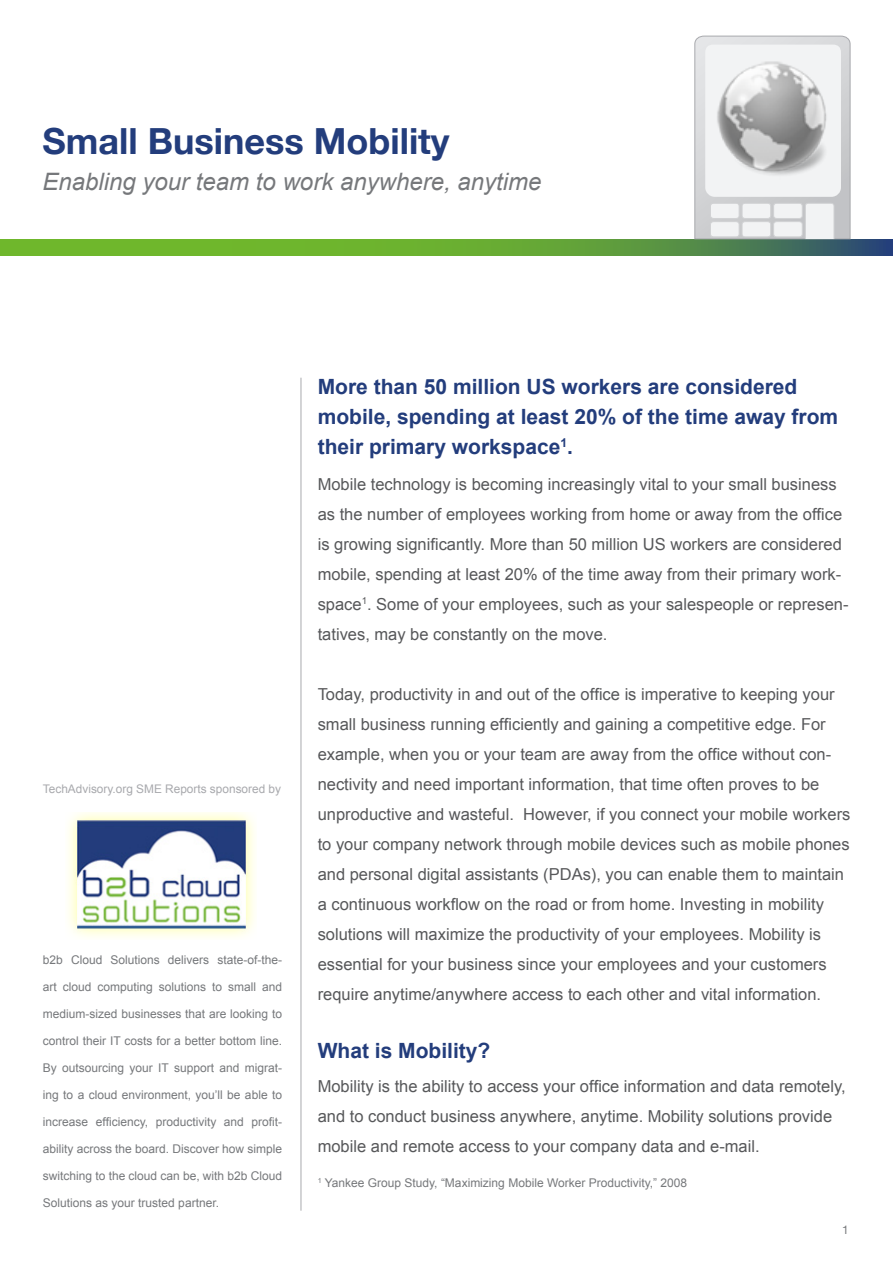
<style>
.page{position:relative;width:893px;height:1263px;background:#fff}
.page>*{position:absolute;margin:0;border:0;box-sizing:border-box;transform-origin:0 0}
.t1{font:700 36px "Helvetica Neue";color:#233d7c}
.t2{font:italic 24px "Arial";color:#76787b}
.t3{font:700 21px/30px "Arial";color:#233d7c}
.t4{font:16.5px/30px "Arial";color:#57585a}
.t5{font:12px "Arial";color:#76787b}
.t6{font:12px "Helvetica Neue";color:#76787b}
.t7{font:11.85px "Arial";color:#a8a9ad}
</style>
<div class="page">
<svg style="left:0;top:240px;width:893px;height:15px;background:#609e3b"></svg>
<hr style="left:301px;top:378px;width:1px;height:833px;background:#a8a9ad">
<img style="left:68px;top:813px;width:187px;height:124px">
<svg style="left:694px;top:35px;width:157px;height:205px"></svg>
<div style="left:742px;top:222px;width:29px;height:15px;background:#f2f3f4;border-radius:3px"></div>
<div style="left:742px;top:221px;width:29px;height:16px;border:1px solid #d1d2d4;border-radius:3px"></div>
<div style="left:774px;top:222px;width:28px;height:15px;background:#f2f3f4;border-radius:3px"></div>
<div style="left:773px;top:221px;width:30px;height:16px;border:1px solid #d1d2d4;border-radius:3px"></div>
<p class="t1" style="left:43px;top:119px;width:409px">Small Business Mobility</p>
<p class="t2" style="left:43px;top:166px;width:500px">Enabling your team to work anywhere, anytime</p>
<p class="t7" style="left:43px;top:781px;width:240px">TechAdvisory.org SME Reports sponsored by</p>
<p class="t5" style="left:43px;top:952px;width:241px">b2b Cloud Solutions delivers state-of-the-</p>
<p class="t5" style="left:43px;top:979px;width:241px">art cloud computing solutions to small and</p>
<p class="t5" style="left:43px;top:1006px;width:241px">medium-sized businesses that are looking to</p>
<p class="t5" style="left:43px;top:1033px;width:241px">control their IT costs for a better bottom line.</p>
<p class="t5" style="left:43px;top:1060px;width:241px">By outsourcing your IT support and migrat-</p>
<p class="t5" style="left:43px;top:1087px;width:241px">ing to a cloud environment, you’ll be able to</p>
<p class="t5" style="left:43px;top:1114px;width:241px">increase efficiency, productivity and profit-</p>
<p class="t5" style="left:43px;top:1141px;width:241px">ability across the board. Discover how simple</p>
<p class="t5" style="left:43px;top:1168px;width:241px">switching to the cloud can be, with b2b Cloud</p>
<p class="t5" style="left:43px;top:1195px;width:178px">Solutions as your trusted partner.</p>
<p class="t3" style="left:318px;top:372px;width:522px">More than 50 million US workers are considered mobile, spending at least 20% of the time away from their primary workspace<sup>1</sup>.</p>
<p class="t4" style="left:318px;top:469px;width:532px">Mobile technology is becoming increasingly vital to your small business as the number of employees working from home or away from the office is growing significantly. More than 50 million US workers are considered mobile, spending at least 20% of the time away from their primary work&shy;space<sup>1</sup>. Some of your employees, such as your salespeople or represen&shy;tatives, may be constantly on the move.</p>
<p class="t4" style="left:318px;top:679px;width:534px">Today, productivity in and out of the office is imperative to keeping your small business running efficiently and gaining a competitive edge. For example, when you or your team are away from the office without con&shy;nectivity and need important information, that time often proves to be unproductive and wasteful. However, if you connect your mobile workers to your company network through mobile devices such as mobile phones and personal digital assistants (PDAs), you can enable them to maintain a continuous workflow on the road or from home. Investing in mobility solutions will maximize the productivity of your employees. Mobility is essential for your business since your employees and your customers require anytime/anywhere access to each other and vital information.</p>
<p class="t3" style="left:318px;top:1036px;width:174px">What is Mobility?</p>
<p class="t4" style="left:318px;top:1072px;width:529px">Mobility is the ability to access your office information and data remotely, and to conduct business anywhere, anytime. Mobility solutions provide mobile and remote access to your company data and e-mail.</p>
<p class="t5" style="left:318px;top:1175px;width:371px"><sup>1</sup> Yankee Group Study, “Maximizing Mobile Worker Productivity,” 2008</p>
<p class="t6" style="left:842px;top:1223px;width:8px">1</p>
</div>
